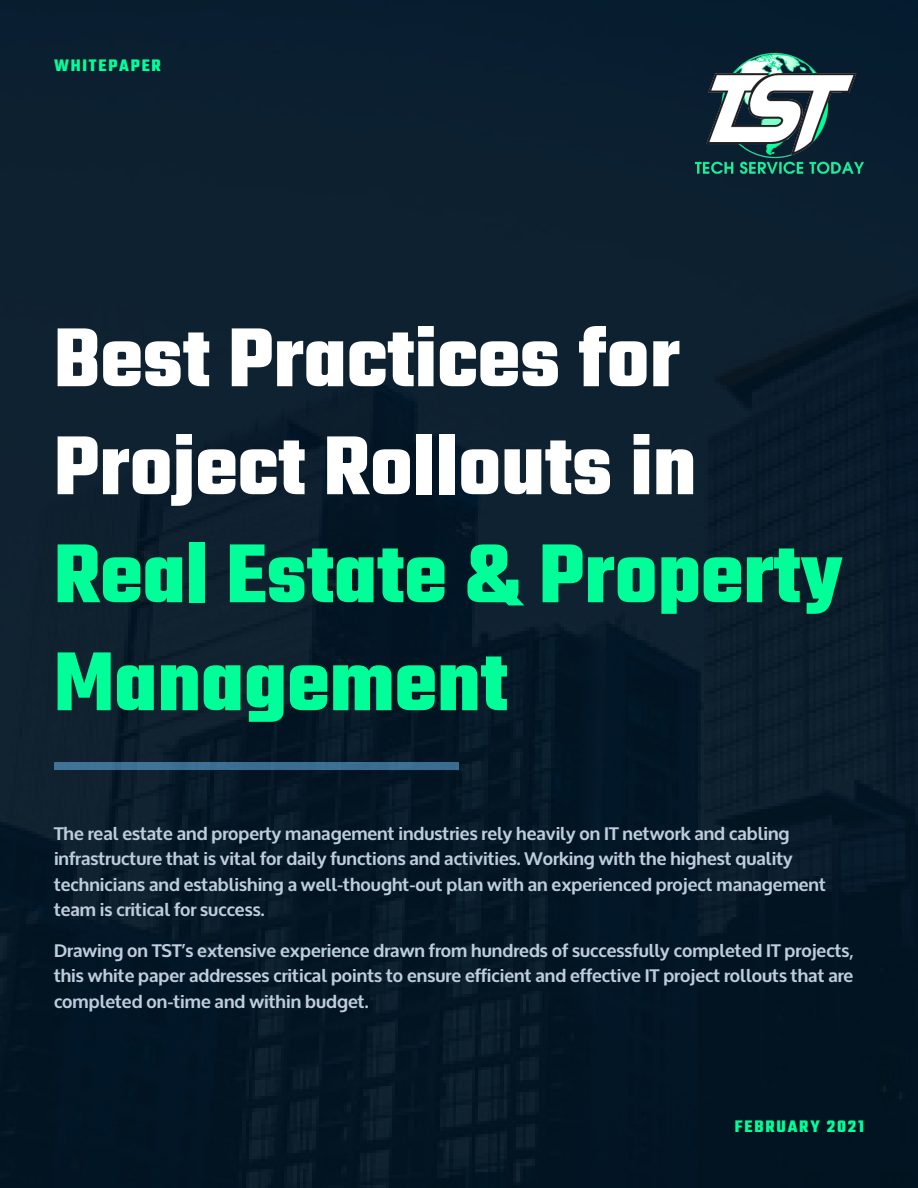
<style>
.page{position:relative;width:918px;height:1188px;background:#fff}
.page>*{position:absolute;margin:0;border:0;box-sizing:border-box;transform-origin:0 0}
.t1{font:700 90px/108px "Teko";color:#fff}
.t2{font:700 90px/108px "Teko";color:#0f9}
.t3{font:700 18px/25.5px "Oxygen";color:#beccdb}
.t4{font:700 18px "Teko";letter-spacing:.1em;color:#0f9}
</style>
<div class="page">
<div style="left:0;top:0;width:918px;height:1188px;background:linear-gradient(to right,#0b1d2c,#071a29)"></div>
<img style="left:695px;top:54px;width:169px;height:120px">
<div style="left:54px;top:762px;width:405px;height:8px;background:#3b6e92"></div>
<p class="t4" style="left:54px;top:54px;width:108px">WHITEPAPER</p>
<h1 class="t1" style="left:54px;top:310px;width:644px">Best Practices for<br>Project Rollouts in</h1>
<h1 class="t2" style="left:54px;top:526px;width:790px">Real Estate &amp; Property<br>Management</h1>
<p class="t3" style="left:54px;top:821px;width:773px">The real estate and property management industries rely heavily on IT network and cabling infrastructure that is vital for daily functions and activities. Working with the highest quality technicians and establishing a well-thought-out plan with an experienced project management team is critical for success.</p>
<p class="t3" style="left:54px;top:938px;width:801px;text-align:justify">Drawing on TST’s extensive experience drawn from hundreds of successfully completed IT projects, this white paper addresses critical points to ensure efficient and effective IT project rollouts that are completed on-time and within budget.</p>
<p class="t4" style="left:735px;top:1115px;width:131px">FEBRUARY 2021</p>
</div>
